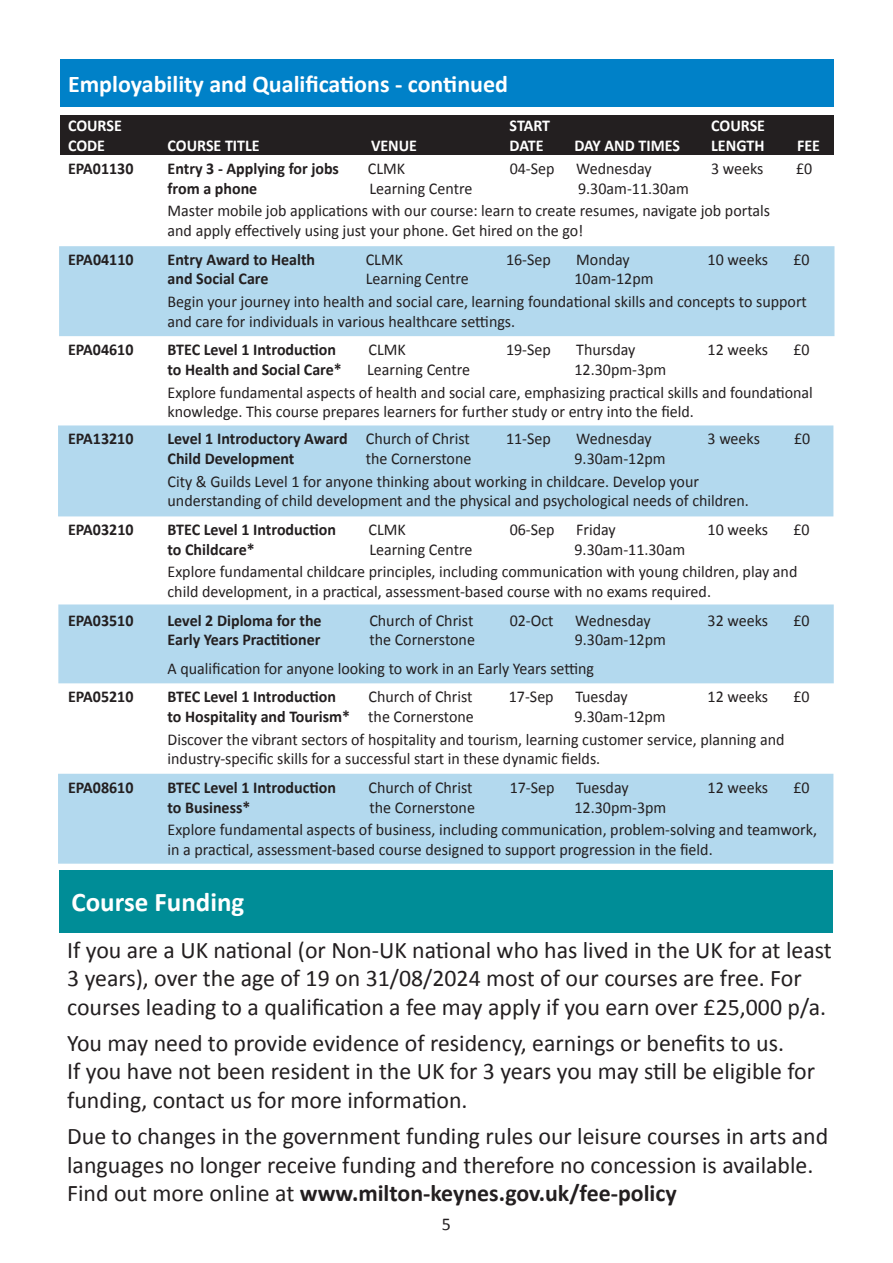
<style>
.page{position:relative;width:893px;height:1263px;background:#fff}
.page>*{position:absolute;margin:0;border:0;box-sizing:border-box;transform-origin:0 0}
.t1{font:700 27px "Calibri";color:#fff}
.t2{font:700 24px "Calibri";color:#fff}
.t3{font:23.85px/28.7px "Calibri";color:#231f20}
.t4{font:18px "Calibri";color:#231f20}
.t5{font:16.5px/22.5px "Calibri";color:#231f20}
.t6{font:700 16.5px "Calibri";color:#231f20}
.t7{font:700 16.5px "Calibri";color:#fff}
.s1{font-weight:400}
.s2{font-weight:700}
</style>
<div class="page">
<div style="left:59px;top:246px;width:775px;height:90px;background:#b3d9ee"></div>
<div style="left:60px;top:60px;width:773px;height:47px;background:#0081c8"></div>
<div style="left:60px;top:115px;width:773px;height:40px;background:#231f20"></div>
<div style="left:58px;top:425px;width:775px;height:91px;background:#b3d9ee"></div>
<div style="left:58px;top:604px;width:776px;height:79px;background:#b3d9ee"></div>
<div style="left:58px;top:774px;width:775px;height:90px;background:#b3d9ee"></div>
<div style="left:59px;top:870px;width:774px;height:62px;background:#008d97"></div>
<h2 class="t2" style="left:68px;top:69px;width:441px">Employability and Qualifications - continued</h2>
<p class="t7" style="left:68px;top:115px;width:55px">COURSE</p>
<p class="t7" style="left:510px;top:115px;width:42px">START</p>
<p class="t7" style="left:711px;top:115px;width:55px">COURSE</p>
<p class="t7" style="left:68px;top:135px;width:39px">CODE</p>
<p class="t7" style="left:168px;top:135px;width:94px">COURSE TITLE</p>
<p class="t7" style="left:371px;top:135px;width:48px">VENUE</p>
<p class="t7" style="left:510px;top:135px;width:35px">DATE</p>
<p class="t7" style="left:574px;top:135px;width:107px">DAY AND TIMES</p>
<p class="t7" style="left:711px;top:135px;width:55px">LENGTH</p>
<p class="t7" style="left:797px;top:135px;width:24px">FEE</p>
<p class="t6" style="left:68px;top:158px;width:67px">EPA01130</p>
<p class="t6" style="left:168px;top:158px;width:173px">Entry 3 - Applying for jobs</p>
<p class="t5" style="left:368px;top:157px;width:39px">CLMK</p>
<p class="t5" style="left:510px;top:157px;width:46px">04-Sep</p>
<p class="t5" style="left:576px;top:157px;width:77px">Wednesday</p>
<p class="t5" style="left:711px;top:157px;width:54px">3 weeks</p>
<p class="t5" style="left:796px;top:157px;width:18px">£0</p>
<p class="t6" style="left:168px;top:178px;width:91px">from a phone</p>
<p class="t5" style="left:369px;top:177px;width:105px">Learning Centre</p>
<p class="t5" style="left:168px;top:177px;width:604px;text-indent:411px">9.30am-11.30am<br>Master mobile job applications with our course: learn to create resumes, navigate job portals</p>
<p class="t5" style="left:168px;top:219px;width:417px">and apply effectively using just your phone. Get hired on the go!</p>
<p class="t6" style="left:68px;top:249px;width:67px">EPA04110</p>
<p class="t6" style="left:168px;top:249px;width:149px">Entry Award to Health</p>
<p class="t5" style="left:366px;top:248px;width:39px">CLMK</p>
<p class="t5" style="left:506px;top:248px;width:46px">16-Sep</p>
<p class="t5" style="left:576px;top:248px;width:55px">Monday</p>
<p class="t5" style="left:708px;top:248px;width:62px">10 weeks</p>
<p class="t5" style="left:793px;top:248px;width:18px">£0</p>
<p class="t6" style="left:168px;top:268px;width:102px">and Social Care</p>
<p class="t5" style="left:366px;top:268px;width:105px">Learning Centre</p>
<p class="t5" style="left:168px;top:268px;width:641px;text-indent:407px">10am-12pm<br>Begin your journey into health and social care, learning foundational skills and concepts to support</p>
<p class="t5" style="left:168px;top:310px;width:349px">and care for individuals in various healthcare settings.</p>
<p class="t6" style="left:68px;top:339px;width:67px">EPA04610</p>
<p class="t6" style="left:168px;top:339px;width:170px">BTEC Level 1 Introduction</p>
<p class="t5" style="left:369px;top:338px;width:39px">CLMK</p>
<p class="t5" style="left:506px;top:338px;width:46px">19-Sep</p>
<p class="t5" style="left:576px;top:338px;width:61px">Thursday</p>
<p class="t5" style="left:708px;top:338px;width:62px">12 weeks</p>
<p class="t5" style="left:793px;top:338px;width:18px">£0</p>
<p class="t6" style="left:168px;top:359px;width:176px">to Health and Social Care*</p>
<p class="t5" style="left:367px;top:358px;width:105px">Learning Centre</p>
<p class="t5" style="left:168px;top:358px;width:647px;text-indent:407px">12.30pm-3pm<br>Explore fundamental aspects of health and social care, emphasizing practical skills and foundational</p>
<p class="t5" style="left:168px;top:401px;width:528px">knowledge. This course prepares learners for further study or entry into the field.</p>
<p class="t6" style="left:68px;top:428px;width:67px">EPA13210</p>
<p class="t6" style="left:168px;top:428px;width:304px">Level 1 Introductory Award <span class="s1">Church of Christ</span></p>
<p class="t5" style="left:506px;top:428px;width:46px">11-Sep</p>
<p class="t5" style="left:576px;top:428px;width:77px">Wednesday</p>
<p class="t5" style="left:708px;top:428px;width:54px">3 weeks</p>
<p class="t5" style="left:794px;top:428px;width:18px">£0</p>
<p class="t6" style="left:168px;top:448px;width:128px">Child Development</p>
<p class="t5" style="left:366px;top:447px;width:107px">the Cornerstone</p>
<p class="t5" style="left:168px;top:447px;width:533px;text-indent:407px">9.30am-12pm<br>City &amp; Guilds Level 1 for anyone thinking about working in childcare. Develop your</p>
<p class="t5" style="left:168px;top:490px;width:583px">understanding of child development and the physical and psychological needs of children.</p>
<p class="t6" style="left:68px;top:519px;width:67px">EPA03210</p>
<p class="t6" style="left:168px;top:519px;width:170px">BTEC Level 1 Introduction</p>
<p class="t5" style="left:369px;top:518px;width:39px">CLMK</p>
<p class="t5" style="left:510px;top:518px;width:46px">06-Sep</p>
<p class="t5" style="left:576px;top:518px;width:41px">Friday</p>
<p class="t5" style="left:708px;top:518px;width:62px">10 weeks</p>
<p class="t5" style="left:793px;top:518px;width:18px">£0</p>
<p class="t6" style="left:168px;top:539px;width:89px">to Childcare*</p>
<p class="t5" style="left:369px;top:538px;width:105px">Learning Centre</p>
<p class="t5" style="left:168px;top:538px;width:631px;text-indent:407px">9.30am-11.30am<br>Explore fundamental childcare principles, including communication with young children, play and</p>
<p class="t5" style="left:168px;top:580px;width:545px">child development, in a practical, assessment-based course with no exams required.</p>
<p class="t6" style="left:68px;top:609px;width:67px">EPA03510</p>
<p class="t6" style="left:168px;top:609px;width:156px">Level 2 Diploma for the</p>
<p class="t5" style="left:369px;top:609px;width:106px">Church of Christ</p>
<p class="t5" style="left:510px;top:609px;width:45px">02-Oct</p>
<p class="t5" style="left:575px;top:609px;width:77px">Wednesday</p>
<p class="t5" style="left:708px;top:609px;width:62px">32 weeks</p>
<p class="t5" style="left:793px;top:609px;width:18px">£0</p>
<p class="t6" style="left:168px;top:629px;width:154px">Early Years Practitioner</p>
<p class="t5" style="left:369px;top:629px;width:107px">the Cornerstone</p>
<p class="t5" style="left:168px;top:626px;width:500px;line-height:28.5px;text-indent:407px">9.30am-12pm<br>A qualification for anyone looking to work in an Early Years setting</p>
<p class="t6" style="left:68px;top:686px;width:67px">EPA05210</p>
<p class="t6" style="left:168px;top:686px;width:170px">BTEC Level 1 Introduction</p>
<p class="t5" style="left:369px;top:686px;width:106px">Church of Christ</p>
<p class="t5" style="left:509px;top:686px;width:46px">17-Sep</p>
<p class="t5" style="left:575px;top:686px;width:54px">Tuesday</p>
<p class="t5" style="left:708px;top:686px;width:62px">12 weeks</p>
<p class="t5" style="left:793px;top:686px;width:18px">£0</p>
<p class="t6" style="left:168px;top:706px;width:308px">to Hospitality and Tourism* <span class="s1">the Cornerstone</span></p>
<p class="t5" style="left:168px;top:705px;width:618px;text-indent:407px">9.30am-12pm<br>Discover the vibrant sectors of hospitality and tourism, learning customer service, planning and</p>
<p class="t5" style="left:168px;top:748px;width:434px">industry-specific skills for a successful start in these dynamic fields.</p>
<p class="t6" style="left:68px;top:777px;width:67px">EPA08610</p>
<p class="t6" style="left:168px;top:777px;width:170px">BTEC Level 1 Introduction</p>
<p class="t5" style="left:369px;top:776px;width:106px">Church of Christ</p>
<p class="t5" style="left:510px;top:776px;width:46px">17-Sep</p>
<p class="t5" style="left:576px;top:776px;width:54px">Tuesday</p>
<p class="t5" style="left:708px;top:776px;width:62px">12 weeks</p>
<p class="t5" style="left:793px;top:776px;width:18px">£0</p>
<p class="t6" style="left:168px;top:797px;width:84px">to Business*</p>
<p class="t5" style="left:369px;top:796px;width:107px">the Cornerstone</p>
<p class="t5" style="left:168px;top:796px;width:651px;text-indent:407px">12.30pm-3pm<br>Explore fundamental aspects of business, including communication, problem-solving and teamwork,</p>
<p class="t5" style="left:168px;top:838px;width:547px">in a practical, assessment-based course designed to support progression in the field.</p>
<h1 class="t1" style="left:71px;top:885px;width:174px">Course Funding</h1>
<h3 class="t3" style="left:67px;top:935px;width:766px">If you are a UK national (or Non-UK national who has lived in the UK for at least<br>3 years), over the age of 19 on 31/08/2024 most of our courses are free. For courses leading to a qualification a fee may apply if you earn over £25,000 p/a.</h3>
<h3 class="t3" style="left:67px;top:1029px;width:749px">You may need to provide evidence of residency, earnings or benefits to us.<br>If you have not been resident in the UK for 3 years you may still be eligible for funding, contact us for more information.</h3>
<h3 class="t3" style="left:67px;top:1122px;width:763px">Due to changes in the government funding rules our leisure courses in arts and languages no longer receive funding and therefore no concession is available.<br>Find out more online at <span class="s2">www.milton-keynes.gov.uk/fee-policy</span></h3>
<p class="t4" style="left:442px;top:1213px;width:11px">5</p>
</div>
